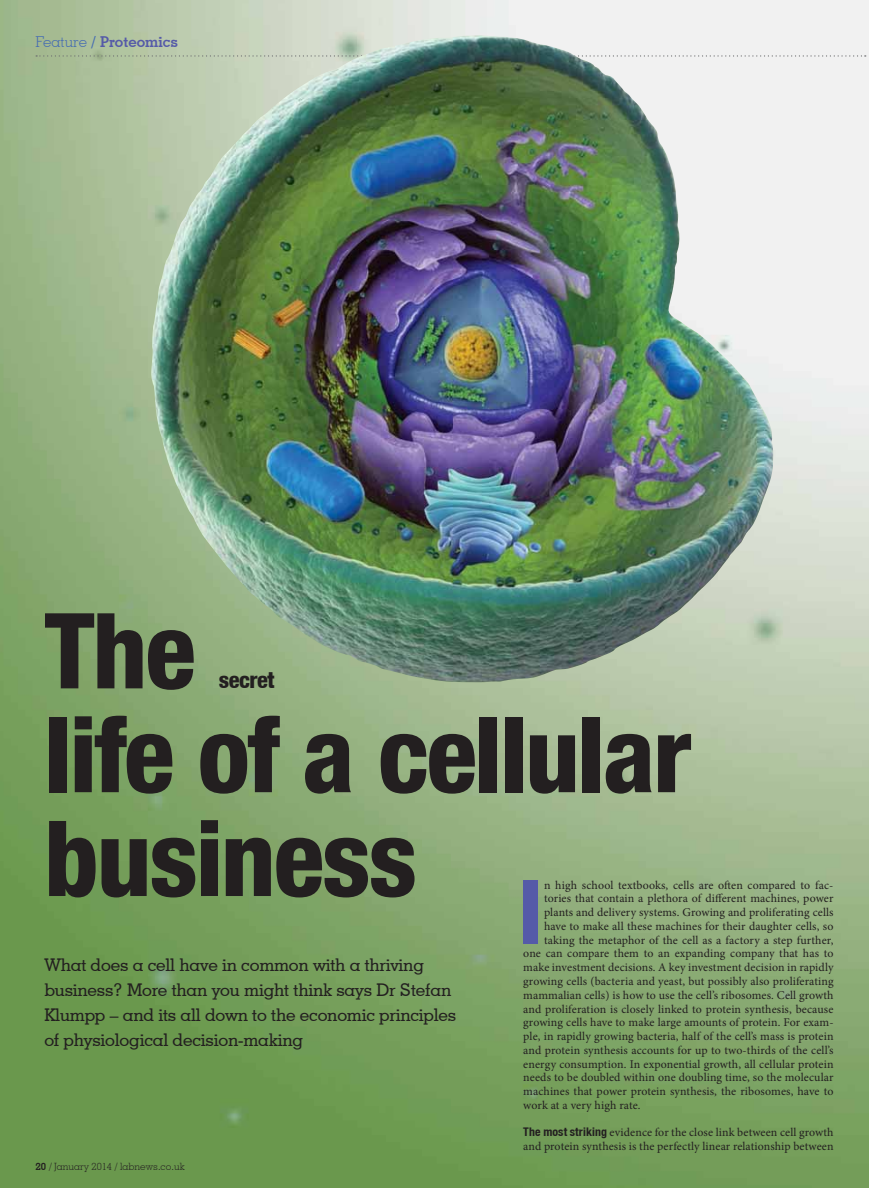
<style>
.page{position:relative;width:869px;height:1188px;background:#fff}
.page>*{position:absolute;margin:0;border:0;box-sizing:border-box;transform-origin:0 0}
.t1{font:800 condensed 105px/103.8px "Helvetica Neue LT";letter-spacing:-.02em;color:#231f20}
.t2{font:800 condensed 88.88px "Helvetica Neue LT";color:#555aa8}
.t3{font:800 condensed 22.5px "Helvetica Neue LT";letter-spacing:-.02em;color:#231f20}
.t4{font:500 17.5px/25px "Geometric Slab 703 BT";letter-spacing:-.01em;color:#231f20}
.t5{font:700 15px "Geometric Slab 703 BT";color:#555aa8}
.t6{font:11.88px/13.8px "Minion Pro";letter-spacing:.01em;color:#231f20}
.t7{font:300 10px "Geometric Slab 703 BT";color:#231f20}
.s1{font-weight:300;color:#426ab3}
.s2{color:#426ab3}
.s3{font-family:"Helvetica Neue LT";font-weight:700;font-stretch:condensed}
.s4{font-weight:700}
</style>
<div class="page">
<img style="left:0;top:0;width:868px;height:1187px">
<svg style="left:36px;top:55px;width:829px;height:2px"></svg>
<img style="left:151px;top:35px;width:621px;height:647px">
<p class="t5" style="left:35px;top:32px;width:144px"><span class="s1">Feature</span> <span class="s2">/</span> Proteomics</p>
<h1 class="t1" style="left:44px;top:597px;width:153px">The</h1>
<h3 class="t3" style="left:219px;top:666px;width:57px">secret</h3>
<h1 class="t1" style="left:44px;top:701px;width:649px">life of a cellular business</h1>
<h2 class="t2" style="left:518px;top:856px;width:26px">I</h2>
<p class="t6" style="left:544px;top:878px;width:291px">n high school textbooks, cells are often compared to fac-</p>
<p class="t6" style="left:544px;top:892px;width:291px">tories that contain a plethora of different machines, power</p>
<p class="t6" style="left:544px;top:906px;width:291px">plants and delivery systems. Growing and proliferating cells</p>
<p class="t6" style="left:544px;top:920px;width:291px">have to make all these machines for their daughter cells, so</p>
<p class="t6" style="left:544px;top:933px;width:291px">taking the metaphor of the cell as a factory a step further,</p>
<p class="t6" style="left:523px;top:947px;width:311px">one can compare them to an expanding company that has to</p>
<p class="t6" style="left:523px;top:961px;width:311px">make investment decisions. A key investment decision in rapidly</p>
<p class="t6" style="left:523px;top:975px;width:311px">growing cells (bacteria and yeast, but possibly also proliferating</p>
<p class="t6" style="left:523px;top:988px;width:311px">mammalian cells) is how to use the cell’s ribosomes. Cell growth</p>
<p class="t6" style="left:523px;top:1002px;width:311px">and proliferation is closely linked to protein synthesis, because</p>
<p class="t6" style="left:523px;top:1016px;width:311px">growing cells have to make large amounts of protein. For exam-</p>
<p class="t6" style="left:523px;top:1030px;width:312px">ple, in rapidly growing bacteria, half of the cell’s mass is protein</p>
<p class="t6" style="left:523px;top:1043px;width:311px">and protein synthesis accounts for up to two-thirds of the cell’s</p>
<p class="t6" style="left:523px;top:1057px;width:311px">energy consumption. In exponential growth, all cellular protein</p>
<p class="t6" style="left:523px;top:1071px;width:311px">needs to be doubled within one doubling time, so the molecular</p>
<p class="t6" style="left:523px;top:1085px;width:311px">machines that power protein synthesis, the ribosomes, have to</p>
<p class="t6" style="left:523px;top:1098px;width:119px">work at a very high rate.</p>
<p class="t6" style="left:523px;top:1126px;width:311px"><span class="s3">The most striking</span> evidence for the close link between cell growth and protein synthesis is the perfectly linear relationship between</p>
<h3 class="t4" style="left:44px;top:951px;width:413px">What does a cell have in common with a thriving business? More than you might think says Dr Stefan Klumpp – and its all down to the economic principles of physiological decision-making</h3>
<p class="t7" style="left:35px;top:1159px;width:151px"><span class="s4">20</span> / January 2014 / labnews.co.uk</p>
</div>
